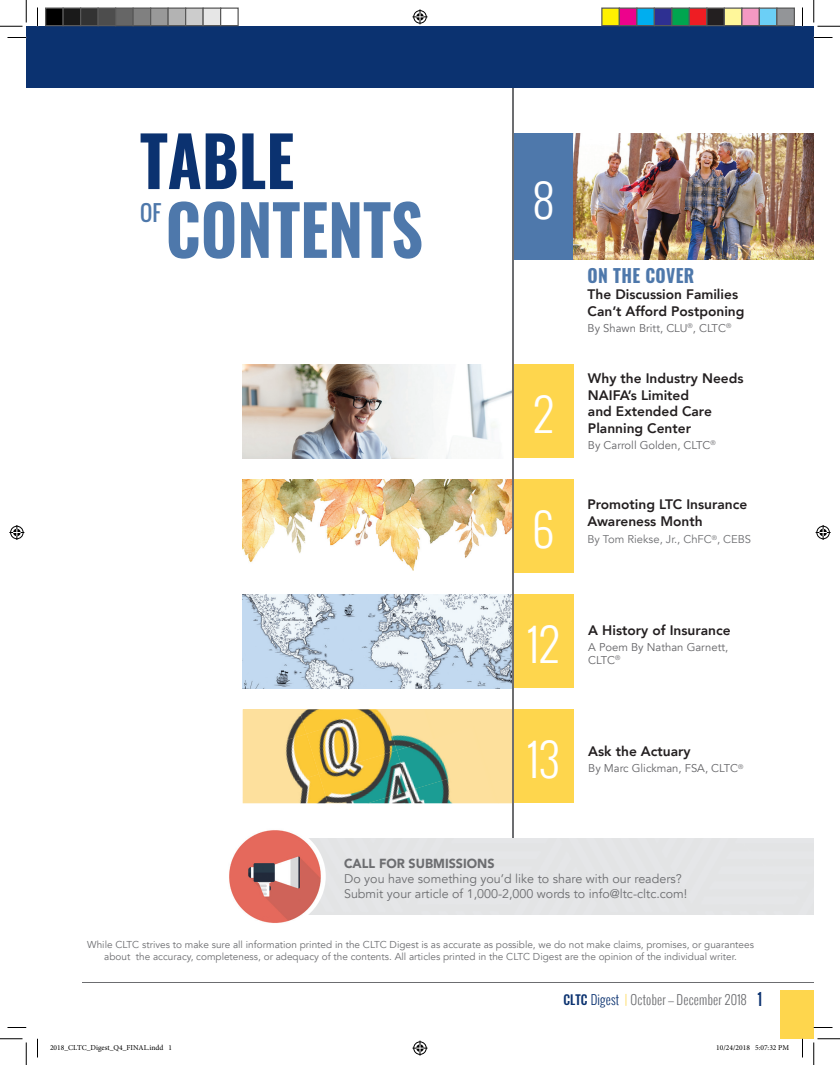
<style>
.page{position:relative;width:840px;height:1065px;background:#fff}
.page>*{position:absolute;margin:0;border:0;box-sizing:border-box;transform-origin:0 0}
.t1{font:700 68.75px "Oswald";color:#4e78ab;scale:.91 1}
.t2{font:700 68.75px "Oswald";color:#0b3270;scale:.91 1}
.t3{font:300 45px "Oswald";color:#fff}
.t4{font:21.25px "Oswald";color:#4e78ab}
.t5{font:700 18.38px "Oswald";letter-spacing:.02em;color:#4e78ab;scale:.95 1}
.t6{font:800 13.75px/16.5px "Avenir";color:#231f20}
.t7{font:300 13.12px "Oswald";letter-spacing:.02em;color:#6c6d70;scale:.95 1}
.t8{font:900 13.12px "Avenir";color:#6c6d70;scale:.95 1}
.t9{font:12.5px/15px "Avenir";color:#6c6d70}
.t10{font:11.25px/13.5px "Avenir";color:#636366}
.t11{font:11.25px "Avenir";color:#6c6d70}
.t12{font:10px/12px "Avenir";color:#6c6d70;text-align:center}
.t13{font:7.5px "Minion Pro";color:#000}
.s1{font-weight:500;color:#0b3270}
.s2{color:#0b3270}
.s3{color:#fed64d}
.s4{font-weight:400;font-size:15.75px;color:#0b3270}
</style>
<div class="page">
<div style="left:513px;top:364px;width:61px;height:94px;background:#fed64d"></div>
<img style="left:242px;top:364px;width:270px;height:94px">
<div style="left:513px;top:479px;width:61px;height:94px;background:#fed64d"></div>
<img style="left:242px;top:479px;width:270px;height:92px">
<img style="left:243px;top:709px;width:56px;height:25px">
<img style="left:299px;top:709px;width:85px;height:25px">
<img style="left:243px;top:734px;width:64px;height:40px">
<img style="left:307px;top:710px;width:90px;height:64px">
<img style="left:243px;top:774px;width:76px;height:29px">
<img style="left:319px;top:750px;width:78px;height:53px">
<img style="left:397px;top:727px;width:78px;height:64px">
<div style="left:475px;top:715px;width:37px;height:88px;background:#fde09c"></div>
<img style="left:368px;top:791px;width:41px;height:12px">
<img style="left:409px;top:767px;width:89px;height:36px">
<div style="left:513px;top:709px;width:61px;height:94px;background:#fed64d"></div>
<img style="left:243px;top:594px;width:269px;height:94px">
<div style="left:513px;top:594px;width:61px;height:94px;background:#fed64d"></div>
<div style="left:513px;top:134px;width:61px;height:126px;background:#4e78ab"></div>
<hr style="left:82px;top:982px;width:732px;height:1px;background:#6c6d70">
<div style="left:780px;top:991px;width:34px;height:48px;background:#fed64d"></div>
<img style="left:574px;top:134px;width:240px;height:126px">
<hr style="left:512px;top:82px;width:1px;height:771px;background:#6c6d70">
<div style="left:326px;top:838px;width:488px;height:77px;background:#e3e4e6"></div>
<svg style="left:229px;top:830px;width:97px;height:93px"></svg>
<div style="left:26px;top:26px;width:788px;height:62px;background:#0b3270"></div>
<svg style="left:8px;top:37px;width:18px;height:1px"></svg>
<svg style="left:814px;top:37px;width:18px;height:1px"></svg>
<svg style="left:8px;top:1027px;width:18px;height:1px"></svg>
<svg style="left:814px;top:1027px;width:18px;height:1px"></svg>
<svg style="left:37px;top:8px;width:1px;height:18px"></svg>
<svg style="left:37px;top:1039px;width:1px;height:19px"></svg>
<svg style="left:802px;top:8px;width:1px;height:18px"></svg>
<svg style="left:802px;top:1039px;width:1px;height:19px"></svg>
<svg style="left:0;top:0;width:27px;height:27px"></svg>
<svg style="left:0;top:1039px;width:27px;height:26px"></svg>
<svg style="left:814px;top:0;width:26px;height:27px"></svg>
<svg style="left:814px;top:1039px;width:26px;height:26px"></svg>
<svg style="left:412px;top:9px;width:16px;height:15px"></svg>
<svg style="left:412px;top:1041px;width:16px;height:15px"></svg>
<svg style="left:9px;top:525px;width:15px;height:15px"></svg>
<svg style="left:816px;top:525px;width:15px;height:15px"></svg>
<div style="left:46px;top:8px;width:17px;height:18px;background:#000"></div>
<div style="left:45px;top:8px;width:19px;height:18px;border:1px solid #595959"></div>
<div style="left:63px;top:8px;width:18px;height:18px;background:#1a1a1a"></div>
<div style="left:62px;top:8px;width:19px;height:18px;border:1px solid #595959"></div>
<div style="left:81px;top:8px;width:17px;height:18px;background:#333"></div>
<div style="left:80px;top:8px;width:19px;height:18px;border:1px solid #595959"></div>
<div style="left:98px;top:8px;width:18px;height:18px;background:#4d4d4d"></div>
<div style="left:98px;top:8px;width:18px;height:18px;border:1px solid #595959"></div>
<div style="left:116px;top:8px;width:17px;height:18px;background:#666"></div>
<div style="left:115px;top:8px;width:19px;height:18px;border:1px solid #595959"></div>
<div style="left:133px;top:8px;width:18px;height:18px;background:#808080"></div>
<div style="left:132px;top:8px;width:19px;height:18px;border:1px solid #595959"></div>
<div style="left:151px;top:8px;width:17px;height:18px;background:#999"></div>
<div style="left:150px;top:8px;width:19px;height:18px;border:1px solid #595959"></div>
<div style="left:168px;top:8px;width:18px;height:18px;background:#b3b3b3"></div>
<div style="left:168px;top:8px;width:18px;height:18px;border:1px solid #595959"></div>
<div style="left:186px;top:8px;width:17px;height:18px;background:#ccc"></div>
<div style="left:185px;top:8px;width:19px;height:18px;border:1px solid #595959"></div>
<div style="left:203px;top:8px;width:18px;height:18px;background:#e6e6e6"></div>
<div style="left:202px;top:8px;width:19px;height:18px;border:1px solid #595959"></div>
<div style="left:220px;top:8px;width:19px;height:18px;border:1px solid #595959"></div>
<div style="left:602px;top:8px;width:17px;height:18px;background:#fff101"></div>
<div style="left:601px;top:8px;width:19px;height:18px;border:1px solid #595959"></div>
<div style="left:619px;top:8px;width:18px;height:18px;background:#ed028c"></div>
<div style="left:619px;top:8px;width:19px;height:18px;border:1px solid #595959"></div>
<div style="left:637px;top:8px;width:17px;height:18px;background:#00aeef"></div>
<div style="left:636px;top:8px;width:19px;height:18px;border:1px solid #595959"></div>
<div style="left:654px;top:8px;width:18px;height:18px;background:#2e3092"></div>
<div style="left:654px;top:8px;width:18px;height:18px;border:1px solid #595959"></div>
<div style="left:672px;top:8px;width:17px;height:18px;background:#00a54f"></div>
<div style="left:671px;top:8px;width:19px;height:18px;border:1px solid #595959"></div>
<div style="left:689px;top:8px;width:18px;height:18px;background:#ee1d23"></div>
<div style="left:689px;top:8px;width:19px;height:18px;border:1px solid #595959"></div>
<div style="left:707px;top:8px;width:17px;height:18px;background:#231f20"></div>
<div style="left:706px;top:8px;width:19px;height:18px;border:1px solid #595959"></div>
<div style="left:724px;top:8px;width:18px;height:18px;background:#fff79a"></div>
<div style="left:724px;top:8px;width:18px;height:18px;border:1px solid #595959"></div>
<div style="left:742px;top:8px;width:17px;height:18px;background:#f499c2"></div>
<div style="left:741px;top:8px;width:19px;height:18px;border:1px solid #595959"></div>
<div style="left:759px;top:8px;width:18px;height:18px;background:#6bcff6"></div>
<div style="left:759px;top:8px;width:19px;height:18px;border:1px solid #595959"></div>
<div style="left:777px;top:8px;width:17px;height:18px;background:#939598"></div>
<div style="left:776px;top:8px;width:19px;height:18px;border:1px solid #595959"></div>
<h1 class="t2" style="left:140px;top:113px;width:171px">TABLE</h1>
<h3 class="t4" style="left:140px;top:196px;width:23px">OF</h3>
<h1 class="t1" style="left:166px;top:182px;width:284px">CONTENTS</h1>
<h2 class="t3" style="left:533px;top:167px;width:22px">8</h2>
<h2 class="t3" style="left:534px;top:382px;width:22px">2</h2>
<h3 class="t5" style="left:588px;top:262px;width:114px">ON THE COVER</h3>
<h3 class="t6" style="left:588px;top:286px;width:158px">The Discussion Families<br>Can’t Afford Postponing</h3>
<p class="t10" style="left:588px;top:321px;width:145px">By Shawn Britt, CLU<sup>®</sup>, CLTC<sup>®</sup></p>
<h3 class="t6" style="left:588px;top:370px;width:157px">Why the Industry Needs<br>NAIFA’s Limited<br>and Extended Care<br>Planning Center</h3>
<p class="t10" style="left:588px;top:438px;width:129px">By Carroll Golden, CLTC<sup>®</sup></p>
<h2 class="t3" style="left:532px;top:497px;width:23px">6</h2>
<h3 class="t6" style="left:587px;top:496px;width:161px">Promoting LTC Insurance<br>Awareness Month</h3>
<p class="t11" style="left:587px;top:533px;width:165px">By Tom Riekse, Jr., ChFC<sup>®</sup>, CEBS</p>
<h2 class="t3" style="left:527px;top:612px;width:34px">12</h2>
<h3 class="t6" style="left:588px;top:622px;width:144px">A History of Insurance</h3>
<p class="t10" style="left:588px;top:640px;width:142px">A Poem By Nathan Garnett,<br>CLTC<sup>®</sup></p>
<h2 class="t3" style="left:527px;top:727px;width:34px">13</h2>
<h3 class="t6" style="left:588px;top:743px;width:104px">Ask the Actuary</h3>
<p class="t10" style="left:588px;top:762px;width:157px">By Marc Glickman, FSA, CLTC<sup>®</sup></p>
<h3 class="t8" style="left:344px;top:852px;width:160px">CALL FOR SUBMISSIONS</h3>
<p class="t9" style="left:344px;top:871px;width:345px">Do you have something you’d like to share with our readers?<br>Submit your article of 1,000-2,000 words to info@ltc-cltc.com!</p>
<p class="t12" style="left:87px;top:938px;width:668px">While CLTC strives to make sure all information printed in the CLTC Digest is as accurate as possible, we do not make claims, promises, or guarantees about the accuracy, completeness, or adequacy of the contents. All articles printed in the CLTC Digest are the opinion of the individual writer.</p>
<h3 class="t7" style="left:563px;top:990px;width:211px"><span class="s1">CLTC</span> <span class="s2">Digest</span> <span class="s3">|</span> October-December 2018 <span class="s4">1</span></h3>
<p class="t13" style="left:50px;top:1043px;width:124px">2018_CLTC_Digest_Q4_FINAL.indd 1</p>
<p class="t13" style="left:716px;top:1043px;width:74px">10/24/2018 5:07:32 PM</p>
</div>
